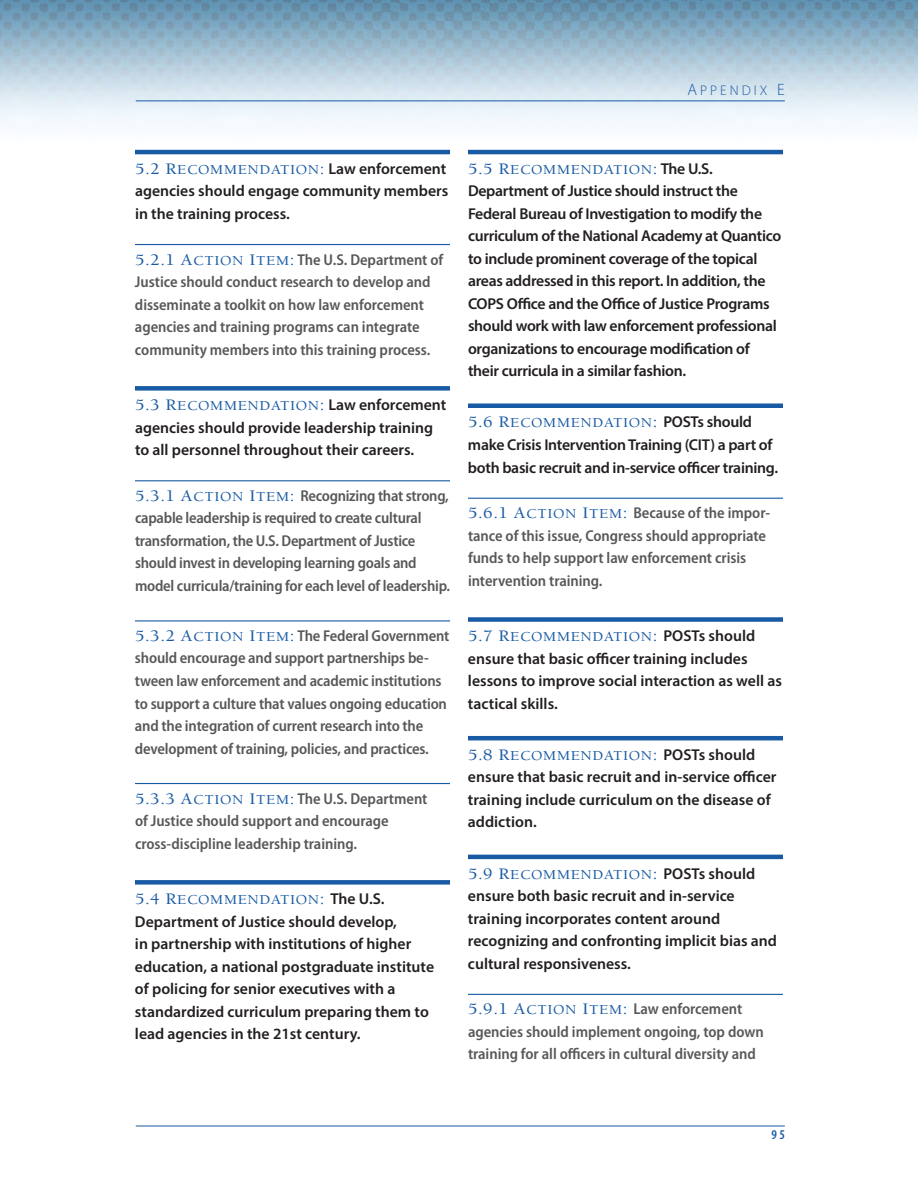
<style>
.page{position:relative;width:918px;height:1188px;background:#fff}
.page>*{position:absolute;margin:0;border:0;box-sizing:border-box;transform-origin:0 0}
.t1{font:600 semi-condensed 15.75px/22.5px "Myriad Pro";letter-spacing:-.01em;color:#57585a}
.t2{font:600 15.75px/22.5px "Myriad Pro";color:#231f20}
.t3{font:600 15.75px/22.5px "Myriad Pro";letter-spacing:-.02em;color:#231f20}
.t4{font:14.1px "Berkeley Std Medium SC850";letter-spacing:.04em;color:#185aa3;scale:1.1 1}
.t5{font:14.1px "Myriad Pro Light SC850";letter-spacing:.215em;color:#185aa3}
.t6{font:13.5px "Myriad Pro Semibold Cond SC850";color:#185aa3}
.s1{font-size:16.5px}
.s2{font-family:"Berkeley Std Medium SC850";font-weight:400;font-size:16.5px;color:#185aa3}
.s3{font-family:"Berkeley Std Medium SC850";font-weight:400;font-size:14.1px;color:#185aa3}
.s4{font-family:"Berkeley Std Medium SC850";font-weight:400;font-stretch:normal;font-size:16.5px;color:#185aa3}
.s5{font-family:"Berkeley Std Medium SC850";font-weight:400;font-stretch:normal;font-size:14.1px;color:#185aa3}
.s6{font-family:"Myriad Pro";font-weight:600;font-size:15.75px;color:#231f20}
</style>
<div class="page">
<img style="left:0;top:0;width:918px;height:124px">
<hr style="left:136px;top:1126px;width:649px;height:1px;background:#185aa3">
<hr style="left:136px;top:100px;width:649px;height:1px;background:#185aa3">
<hr style="left:135px;top:150px;width:315px;height:4px;background:#185aa3">
<hr style="left:135px;top:244px;width:315px;height:1px;background:#185aa3">
<div style="left:135px;top:386px;width:315px;height:5px;background:#185aa3"></div>
<hr style="left:135px;top:480px;width:315px;height:1px;background:#185aa3">
<hr style="left:135px;top:620px;width:315px;height:1px;background:#185aa3">
<hr style="left:135px;top:783px;width:315px;height:1px;background:#185aa3">
<div style="left:135px;top:880px;width:315px;height:5px;background:#185aa3"></div>
<hr style="left:468px;top:150px;width:315px;height:4px;background:#185aa3">
<div style="left:468px;top:403px;width:315px;height:5px;background:#185aa3"></div>
<hr style="left:468px;top:498px;width:315px;height:1px;background:#185aa3">
<div style="left:468px;top:617px;width:315px;height:5px;background:#185aa3"></div>
<hr style="left:468px;top:736px;width:315px;height:4px;background:#185aa3">
<hr style="left:468px;top:855px;width:315px;height:4px;background:#185aa3">
<hr style="left:468px;top:994px;width:315px;height:1px;background:#185aa3">
<p class="t5" style="left:687px;top:81px;width:97px"><span class="s1">A</span>PPENDIX <span class="s1">E</span></p>
<p class="t2" style="left:135px;top:157px;width:315px"><span class="s2">5.2 R</span><span class="s3">ECOMMENDATION</span><span class="s2">:</span> Law enforcement agencies should engage community members in the training process.</p>
<p class="t1" style="left:135px;top:248px;width:310px"><span class="s4">5.2.1 A</span><span class="s5">CTION</span> <span class="s4">I</span><span class="s5">TEM</span><span class="s4">:</span> The U.S. Department of Justice should conduct research to develop and disseminate a toolkit on how law enforcement agencies and training programs can integrate community members into this training process.</p>
<p class="t2" style="left:135px;top:393px;width:313px"><span class="s2">5.3 R</span><span class="s3">ECOMMENDATION</span><span class="s2">:</span> Law enforcement agencies should provide leadership training to all personnel throughout their careers.</p>
<p class="t1" style="left:135px;top:484px;width:317px"><span class="s4">5.3.1 A</span><span class="s5">CTION</span> <span class="s4">I</span><span class="s5">TEM</span><span class="s4">:</span> Recognizing that strong, capable leadership is required to create cultural transformation, the U.S. Department of Justice should invest in developing learning goals and model curricula/training for each level of leadership.</p>
<p class="t1" style="left:135px;top:624px;width:316px"><span class="s4">5.3.2 A</span><span class="s5">CTION</span> <span class="s4">I</span><span class="s5">TEM</span><span class="s4">:</span> The Federal Government should encourage and support partnerships be&shy;tween law enforcement and academic institutions to support a culture that values ongoing education and the integration of current research into the development of training, policies, and practices.</p>
<p class="t1" style="left:135px;top:787px;width:294px"><span class="s4">5.3.3 A</span><span class="s5">CTION</span> <span class="s4">I</span><span class="s5">TEM</span><span class="s4">:</span> The U.S. Department of Justice should support and encourage cross-discipline leadership training.</p>
<p class="t4" style="left:135px;top:892px;width:228px"><span class="s1">5.4 R</span>ECOMMENDATION<span class="s1">:</span> <span class="s6">The U.S.</span></p>
<p class="t2" style="left:135px;top:910px;width:301px">Department of Justice should develop,<br>in partnership with institutions of higher education, a national postgraduate institute of policing for senior executives with a standardized curriculum preparing them to lead agencies in the 21st century.</p>
<p class="t4" style="left:468px;top:162px;width:224px"><span class="s1">5.5 R</span>ECOMMENDATION<span class="s1">:</span> <span class="s6">The U.S.</span></p>
<p class="t3" style="left:468px;top:179px;width:315px">Department of Justice should instruct the Federal Bureau of Investigation to modify the curriculum of the National Academy at Quantico to include prominent coverage of the topical areas addressed in this report. In addition, the COPS Office and the Office of Justice Programs should work with law enforcement professional organizations to encourage modification of their curricula in a similar fashion.</p>
<p class="t4" style="left:468px;top:416px;width:260px"><span class="s1">5.6 R</span>ECOMMENDATION<span class="s1">:</span> <span class="s6">POSTs should</span></p>
<p class="t3" style="left:468px;top:433px;width:312px">make Crisis Intervention Training (CIT) a part of both basic recruit and in-service officer training.</p>
<p class="t1" style="left:468px;top:501px;width:304px"><span class="s4">5.6.1 A</span><span class="s5">CTION</span> <span class="s4">I</span><span class="s5">TEM</span><span class="s4">:</span> Because of the impor&shy;tance of this issue, Congress should appropriate funds to help support law enforcement crisis intervention training.</p>
<p class="t4" style="left:468px;top:629px;width:263px"><span class="s1">5.7 R</span>ECOMMENDATION<span class="s1">:</span> <span class="s6">POSTs should</span></p>
<p class="t2" style="left:468px;top:647px;width:315px">ensure that basic officer training includes lessons to improve social interaction as well as tactical skills.</p>
<p class="t4" style="left:468px;top:748px;width:263px"><span class="s1">5.8 R</span>ECOMMENDATION<span class="s1">:</span> <span class="s6">POSTs should</span></p>
<p class="t2" style="left:468px;top:766px;width:310px">ensure that basic recruit and in-service officer training include curriculum on the disease of addiction.</p>
<p class="t4" style="left:468px;top:867px;width:263px"><span class="s1">5.9 R</span>ECOMMENDATION<span class="s1">:</span> <span class="s6">POSTs should</span></p>
<p class="t2" style="left:468px;top:884px;width:311px">ensure both basic recruit and in-service training incorporates content around recognizing and confronting implicit bias and cultural responsiveness.</p>
<p class="t1" style="left:468px;top:998px;width:297px"><span class="s4">5.9.1 A</span><span class="s5">CTION</span> <span class="s4">I</span><span class="s5">TEM</span><span class="s4">:</span> Law enforcement agencies should implement ongoing, top down training for all officers in cultural diversity and</p>
<p class="t6" style="left:771px;top:1126px;width:15px">95</p>
</div>
